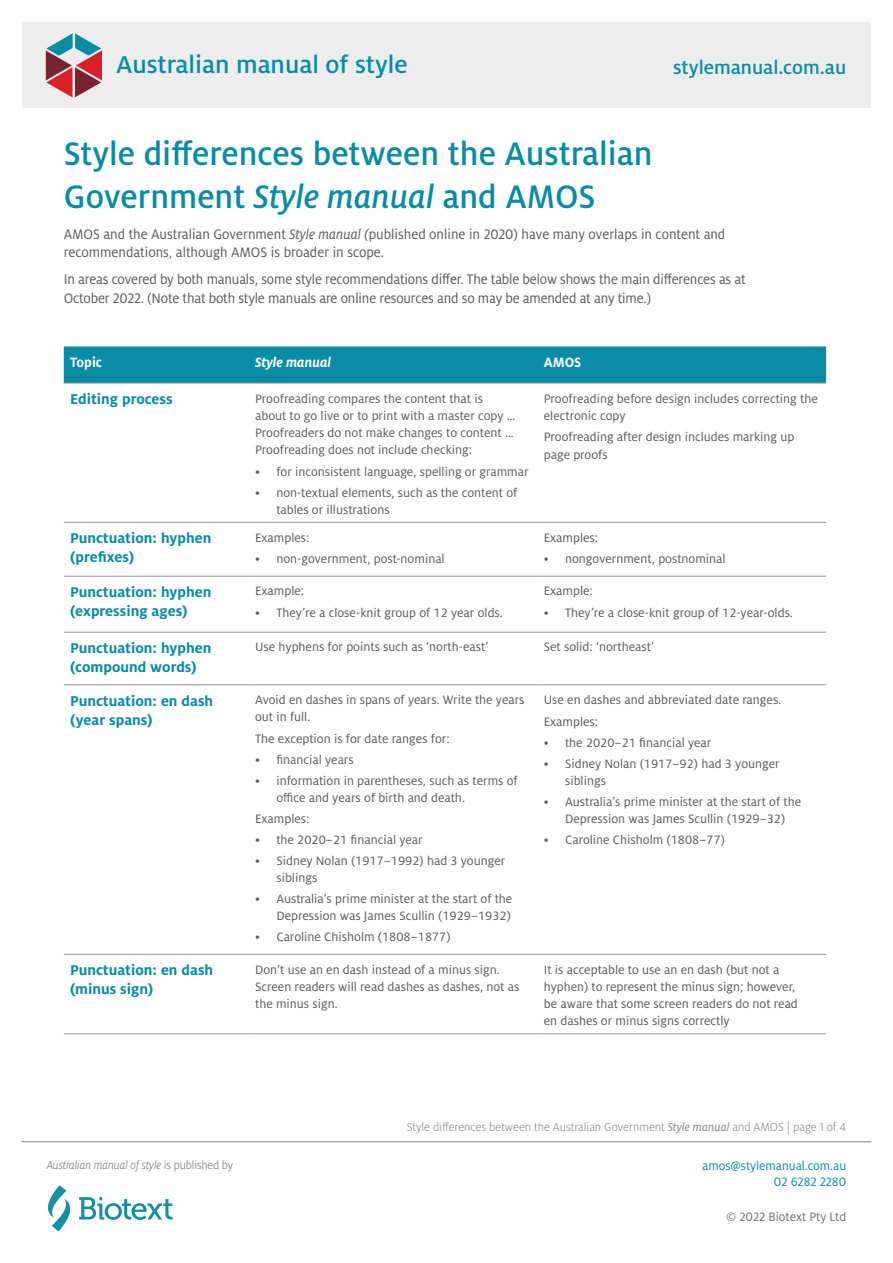
<style>
.page{position:relative;width:893px;height:1263px;background:#fff}
.page>*{position:absolute;margin:0;border:0;box-sizing:border-box;transform-origin:0 0}
.Heading_1{font:500 36px/43.2px "Milo OT";color:#088ca6}
.t1{font:500 27px "Milo OT";color:#088ca6}
.t2{font:500 21px "Milo OT";color:#088ca6}
.TableTextBlueBold{font:700 15.75px/18.9px "Milo OT";color:#088ca6}
.t3{font:15.3px/18.3px "Milo OT";letter-spacing:-.01em;color:#58595b;scale:.95 1}
.TableHeading{font:italic 700 15px "Milo OT";color:#fff;scale:.95 1}
.TableHeading-2{font:700 15px "Milo OT";color:#fff;scale:.95 1}
.TableText{font:13.5px/17.2px "Milo OT";color:#58595b}
.t4{font:13.5px/16.2px "Milo OT";color:#088ca6;text-align:right}
.t5{font:13.5px "Milo OT";color:#6d6e71}
.t6{font:300 12.75px "Milo OT";color:#808285}
.t7{font:italic 300 12.75px "Milo OT";letter-spacing:-.01em;color:#716f71;scale:.95 1}
.s1{font-style:italic}
.s2{font-style:normal}
.s3{font-weight:400;font-style:italic}
</style>
<div class="page">
<div style="left:22px;top:22px;width:849px;height:85px;background:#ededee"></div>
<svg style="left:46px;top:33px;width:56px;height:64px"></svg>
<svg style="left:48px;top:1185px;width:125px;height:46px"></svg>
<hr style="left:21px;top:1141px;width:850px;height:1px;background:#808285">
<div style="left:64px;top:346px;width:762px;height:37px;background:#088ca6"></div>
<hr style="left:64px;top:954px;width:185px;height:1px;background:#939598">
<hr style="left:249px;top:954px;width:288px;height:1px;background:#939598">
<hr style="left:537px;top:954px;width:289px;height:1px;background:#939598">
<hr style="left:64px;top:684px;width:185px;height:1px;background:#939598">
<hr style="left:249px;top:684px;width:288px;height:1px;background:#939598">
<hr style="left:537px;top:684px;width:289px;height:1px;background:#939598">
<hr style="left:64px;top:383px;width:185px;height:1px;background:#939598">
<hr style="left:249px;top:383px;width:288px;height:1px;background:#939598">
<hr style="left:537px;top:383px;width:289px;height:1px;background:#939598">
<hr style="left:64px;top:522px;width:185px;height:1px;background:#939598">
<hr style="left:249px;top:522px;width:288px;height:1px;background:#939598">
<hr style="left:537px;top:522px;width:289px;height:1px;background:#939598">
<hr style="left:64px;top:576px;width:185px;height:1px;background:#939598">
<hr style="left:249px;top:576px;width:288px;height:1px;background:#939598">
<hr style="left:537px;top:576px;width:289px;height:1px;background:#939598">
<hr style="left:64px;top:632px;width:185px;height:1px;background:#939598">
<hr style="left:249px;top:632px;width:288px;height:1px;background:#939598">
<hr style="left:537px;top:632px;width:289px;height:1px;background:#939598">
<hr style="left:64px;top:1033px;width:185px;height:1px;background:#939598">
<hr style="left:249px;top:1033px;width:288px;height:1px;background:#939598">
<hr style="left:537px;top:1033px;width:289px;height:1px;background:#939598">
<h2 class="t1" style="left:102px;top:50px;width:293px">Australian manual of style</h2>
<h2 class="t1" style="left:116px;top:50px;width:293px">Australian manual of style</h2>
<h3 class="t2" style="left:673px;top:55px;width:175px">stylemanual.com.au</h3>
<h1 class="Heading_1" style="left:64px;top:132px;width:590px">Style differences between the Australian<br>Government <span class="s1">Style manual</span> and AMOS</h1>
<p class="t3" style="left:64px;top:225px;width:698px">AMOS and the Australian Government <span class="s1">Style manual (</span>published online in 2020) have many overlaps in content and recommendations, although AMOS is broader in scope.</p>
<p class="t3" style="left:64px;top:270px;width:719px">In areas covered by both manuals, some style recommendations differ. The table below shows the main differences as at<br>October 2022. (Note that both style manuals are online resources and so may be amended at any time.)</p>
<p class="TableHeading-2" style="left:70px;top:354px;width:35px">Topic</p>
<p class="TableHeading" style="left:255px;top:354px;width:81px">Style manual</p>
<p class="TableHeading-2" style="left:544px;top:354px;width:41px">AMOS</p>
<p class="TableTextBlueBold" style="left:70px;top:390px;width:104px">Editing process</p>
<p class="TableText" style="left:255px;top:390px;width:262px">Proofreading compares the content that is about to go live or to print with a master copy … Proofreaders do not make changes to content … Proofreading does not include checking:</p>
<p class="TableText" style="left:255px;top:463px;width:275px">• for inconsistent language, spelling or grammar</p>
<p class="TableText" style="left:276px;top:484px;width:242px;text-indent:-21px">• non-textual elements, such as the content of tables or illustrations</p>
<p class="TableText" style="left:544px;top:390px;width:275px">Proofreading before design includes correcting the electronic copy</p>
<p class="TableText" style="left:544px;top:429px;width:252px">Proofreading after design includes marking up page proofs</p>
<p class="TableTextBlueBold" style="left:70px;top:529px;width:143px">Punctuation: hyphen (prefixes)</p>
<p class="TableText" style="left:255px;top:529px;width:56px">Examples:</p>
<p class="TableText" style="left:255px;top:550px;width:191px">• non-government, post-nominal</p>
<p class="TableTextBlueBold" style="left:70px;top:583px;width:143px">Punctuation: hyphen (expressing ages)</p>
<p class="TableText" style="left:255px;top:583px;width:51px">Example:</p>
<p class="TableText" style="left:255px;top:604px;width:249px">• They’re a close-knit group of 12 year olds.</p>
<p class="TableText" style="left:544px;top:529px;width:56px">Examples:</p>
<p class="TableText" style="left:544px;top:550px;width:183px">• nongovernment, postnominal</p>
<p class="TableText" style="left:544px;top:583px;width:51px">Example:</p>
<p class="TableText" style="left:544px;top:604px;width:251px">• They’re a close-knit group of 12-year-olds.</p>
<p class="TableTextBlueBold" style="left:70px;top:639px;width:143px">Punctuation: hyphen (compound words)</p>
<p class="TableText" style="left:255px;top:639px;width:235px">Use hyphens for points such as ‘north-east’</p>
<p class="TableText" style="left:544px;top:639px;width:112px">Set solid: ‘northeast’</p>
<p class="TableTextBlueBold" style="left:70px;top:691px;width:145px">Punctuation: en dash (year spans)</p>
<p class="TableText" style="left:255px;top:691px;width:271px">Avoid en dashes in spans of years. Write the years out in full.</p>
<p class="TableText" style="left:255px;top:730px;width:196px">The exception is for date ranges for:</p>
<p class="TableText" style="left:255px;top:751px;width:100px">• financial years</p>
<p class="TableText" style="left:276px;top:772px;width:243px;text-indent:-21px">• information in parentheses, such as terms of office and years of birth and death.</p>
<p class="TableText" style="left:255px;top:810px;width:56px">Examples:</p>
<p class="TableText" style="left:255px;top:832px;width:169px">• the 2020–21 financial year</p>
<p class="TableText" style="left:276px;top:852px;width:231px;text-indent:-21px">• Sidney Nolan (1917–1992) had 3 younger siblings</p>
<p class="TableText" style="left:255px;top:890px;width:259px;text-align:right">• Australia’s prime minister at the start of the<br>Depression was James Scullin (1929–1932)</p>
<p class="TableText" style="left:255px;top:928px;width:197px">• Caroline Chisholm (1808–1877)</p>
<p class="TableText" style="left:544px;top:691px;width:239px">Use en dashes and abbreviated date ranges.</p>
<p class="TableText" style="left:544px;top:713px;width:56px">Examples:</p>
<p class="TableText" style="left:544px;top:734px;width:169px">• the 2020–21 financial year</p>
<p class="TableText" style="left:565px;top:755px;width:216px;text-indent:-21px">• Sidney Nolan (1917–92) had 3 younger siblings</p>
<p class="TableText" style="left:544px;top:793px;width:259px;text-align:center">• Australia’s prime minister at the start of the<br>Depression was James Scullin (1929–32)</p>
<p class="TableText" style="left:544px;top:831px;width:183px">• Caroline Chisholm (1808–77)</p>
<p class="TableTextBlueBold" style="left:70px;top:961px;width:145px">Punctuation: en dash (minus sign)</p>
<p class="TableText" style="left:255px;top:961px;width:266px">Don’t use an en dash instead of a minus sign.<br>Screen readers will read dashes as dashes, not as the minus sign.</p>
<p class="TableText" style="left:544px;top:961px;width:256px">It is acceptable to use an en dash (but not a hyphen) to represent the minus sign; however, be aware that some screen readers do not read en dashes or minus signs correctly</p>
<p class="t7" style="left:47px;top:1158px;width:198px">Australian manual of style <span class="s2">is published by</span></p>
<p class="t6" style="left:407px;top:1120px;width:441px">Style differences between the Australian Government <span class="s3">Style manual</span> and AMOS | page 1 of 4</p>
<p class="t4" style="left:702px;top:1157px;width:145px">amos@stylemanual.com.au<br>02 6282 2280</p>
<p class="t5" style="left:726px;top:1209px;width:121px">© 2022 Biotext Pty Ltd</p>
</div>
